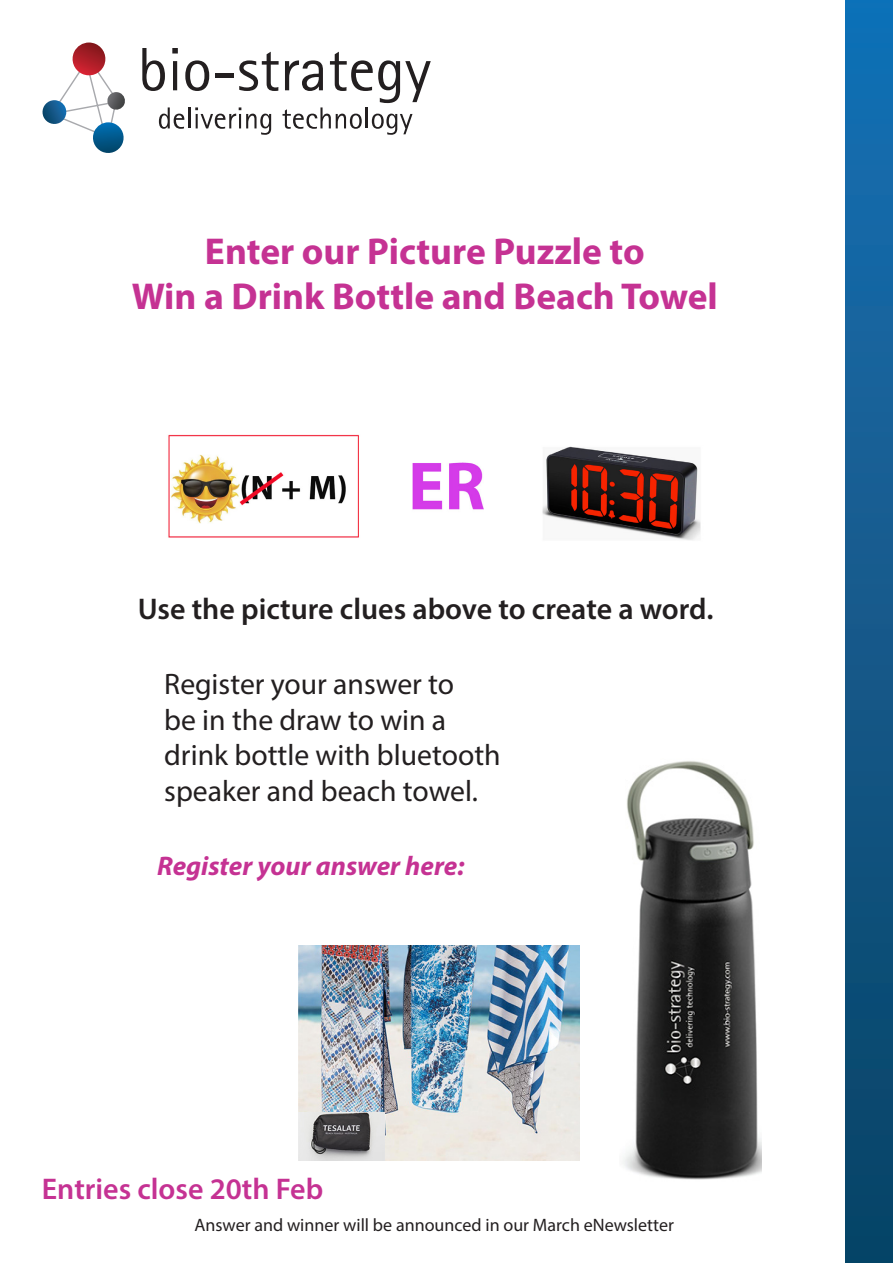
<style>
.page{position:relative;width:893px;height:1263px;background:#fff}
.page>*{position:absolute;margin:0;border:0;box-sizing:border-box;transform-origin:0 0}
.Promo_Tagline_Bold{font:700 37.5px "Myriad Pro";color:#c53293}
.t1{font:600 30px "Myriad Pro";color:#231f20}
.t2{font:600 30px "Myriad Pro";color:#c53293}
.t3{font:29.7px/35.7px "Myriad Pro";color:#231f20}
.t4{font:italic 700 27px "Myriad Pro";color:#c53293}
.t5{font:18px "Myriad Pro";color:#231f20}
</style>
<div class="page">
<div style="left:846px;top:0;width:47px;height:1263px;background:linear-gradient(to bottom,#1870b5,#0b4364)"></div>
<svg style="left:142px;top:48px;width:289px;height:87px"></svg>
<svg style="left:42px;top:43px;width:83px;height:110px"></svg>
<img style="left:168px;top:434px;width:533px;height:106px">
<img style="left:299px;top:946px;width:280px;height:215px">
<img style="left:299px;top:1112px;width:86px;height:48px">
<img style="left:623px;top:761px;width:139px;height:419px">
<p class="Promo_Tagline_Bold" style="left:205px;top:227px;width:441px">Enter our Picture Puzzle to</p>
<p class="Promo_Tagline_Bold" style="left:132px;top:272px;width:587px">Win a Drink Bottle and Beach Towel</p>
<p class="t1" style="left:138px;top:590px;width:577px">Use the picture clues above to create a word.</p>
<p class="t3" style="left:164px;top:666px;width:338px">Register your answer to<br>be in the draw to win a drink bottle with bluetooth speaker and beach towel.</p>
<p class="t4" style="left:157px;top:848px;width:309px">Register your answer here:</p>
<p class="t2" style="left:42px;top:1169px;width:283px">Entries close 20th Feb</p>
<p class="t5" style="left:195px;top:1214px;width:481px">Answer and winner will be announced in our March eNewsletter</p>
</div>
